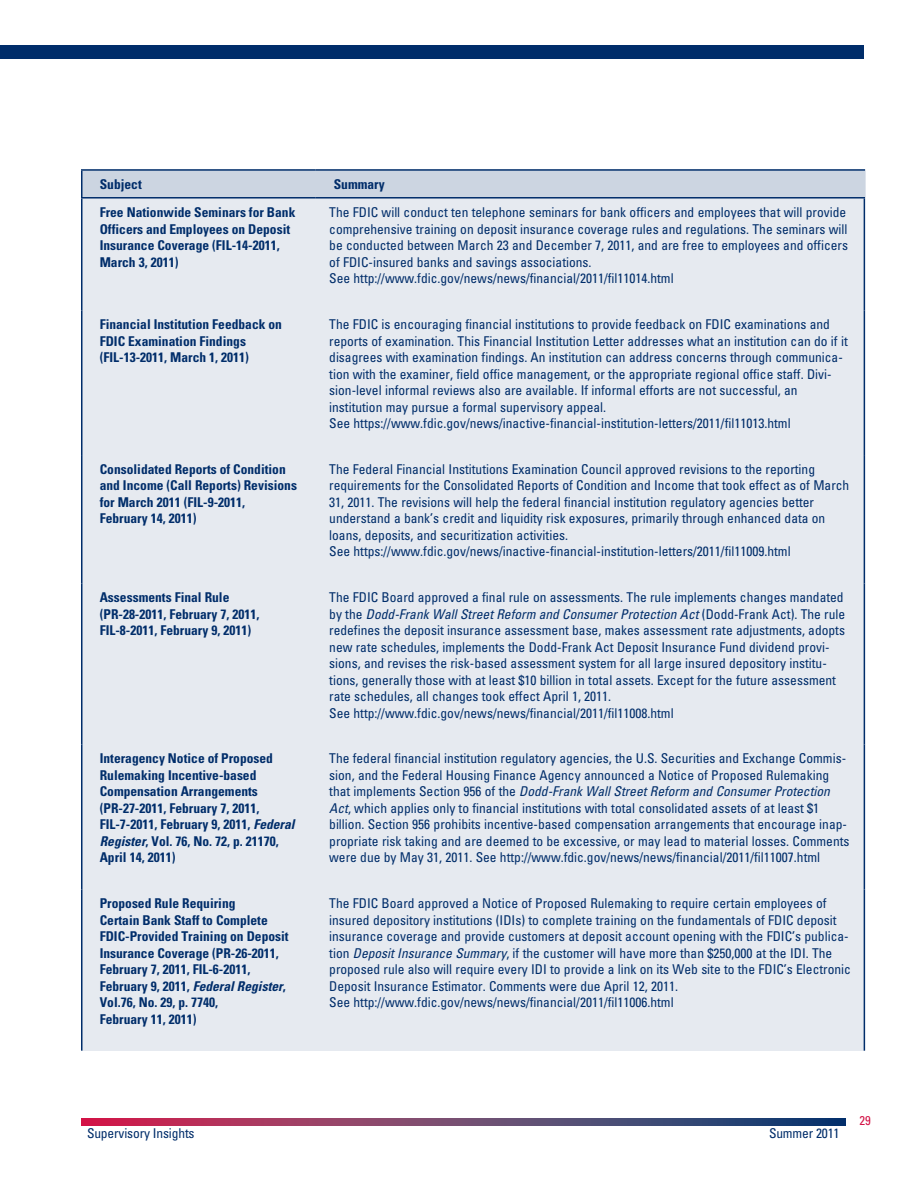
<style>
.page{position:relative;width:918px;height:1188px;background:#fff}
.page>*{position:absolute;margin:0;border:0;box-sizing:border-box;transform-origin:0 0}
.t1{font:condensed 13.5px/16.5px "Univers LT Std";color:#002d6a}
.t2{font:700 condensed 13.5px/16.5px "Univers LT Std";color:#002d6a}
.t3{font:condensed 12.75px "Univers LT Std";color:#d31245}
.s1{font-style:italic}
</style>
<div class="page">
<div style="left:0;top:45px;width:864px;height:13px;background:#002d6a"></div>
<svg style="left:81px;top:1119px;width:765px;height:6px;background:#713f69"></svg>
<div style="left:316px;top:198px;width:548px;height:112px;background:#e6eaf0"></div>
<div style="left:316px;top:310px;width:548px;height:145px;background:#e6eaf0"></div>
<div style="left:316px;top:455px;width:548px;height:128px;background:#e6eaf0"></div>
<div style="left:316px;top:583px;width:548px;height:162px;background:#e6eaf0"></div>
<div style="left:82px;top:745px;width:234px;height:144px;background:#e6eaf0"></div>
<div style="left:316px;top:745px;width:548px;height:144px;background:#e6eaf0"></div>
<div style="left:82px;top:889px;width:234px;height:162px;background:#e6eaf0"></div>
<div style="left:316px;top:889px;width:548px;height:162px;background:#e6eaf0"></div>
<svg style="left:864px;top:171px;width:1px;height:26px"></svg>
<hr style="left:864px;top:199px;width:1px;height:111px;background:#002d6a">
<hr style="left:864px;top:310px;width:1px;height:145px;background:#002d6a">
<hr style="left:864px;top:455px;width:1px;height:128px;background:#002d6a">
<hr style="left:864px;top:583px;width:1px;height:162px;background:#002d6a">
<hr style="left:864px;top:745px;width:1px;height:144px;background:#002d6a">
<hr style="left:864px;top:889px;width:1px;height:162px;background:#002d6a">
<div style="left:82px;top:170px;width:234px;height:28px;background:#ccd5e1"></div>
<div style="left:316px;top:170px;width:548px;height:28px;background:#ccd5e1"></div>
<div style="left:82px;top:198px;width:234px;height:112px;background:#e6eaf0"></div>
<div style="left:82px;top:310px;width:234px;height:145px;background:#e6eaf0"></div>
<div style="left:82px;top:455px;width:234px;height:128px;background:#e6eaf0"></div>
<div style="left:82px;top:583px;width:234px;height:162px;background:#e6eaf0"></div>
<hr style="left:81px;top:199px;width:1px;height:111px;background:#002d6a">
<hr style="left:81px;top:310px;width:1px;height:145px;background:#002d6a">
<hr style="left:81px;top:455px;width:1px;height:128px;background:#002d6a">
<hr style="left:81px;top:583px;width:1px;height:162px;background:#002d6a">
<hr style="left:81px;top:745px;width:1px;height:144px;background:#002d6a">
<hr style="left:81px;top:889px;width:1px;height:162px;background:#002d6a">
<hr style="left:81px;top:169px;width:235px;height:2px;background:#002d6a">
<hr style="left:316px;top:169px;width:549px;height:2px;background:#002d6a">
<hr style="left:81px;top:197px;width:235px;height:2px;background:#002d6a">
<hr style="left:316px;top:197px;width:549px;height:2px;background:#002d6a">
<svg style="left:81px;top:171px;width:1px;height:26px"></svg>
<p class="t2" style="left:100px;top:176px;width:44px">Subject</p>
<p class="t2" style="left:334px;top:176px;width:52px">Summary</p>
<p class="t2" style="left:100px;top:204px;width:197px">Free Nationwide Seminars for Bank<br>Officers and Employees on Deposit<br>Insurance Coverage (FIL-14-2011,<br>March 3, 2011)</p>
<p class="t1" style="left:329px;top:204px;width:520px">The FDIC will conduct ten telephone seminars for bank officers and employees that will provide comprehensive training on deposit insurance coverage rules and regulations. The seminars will be conducted between March 23 and December 7, 2011, and are free to employees and officers of FDIC-insured banks and savings associations.<br>See http://www.fdic.gov/news/news/financial/2011/fil11014.html</p>
<p class="t2" style="left:100px;top:316px;width:184px">Financial Institution Feedback on<br>FDIC Examination Findings (FIL-13-2011, March 1, 2011)</p>
<p class="t1" style="left:329px;top:316px;width:520px">The FDIC is encouraging financial institutions to provide feedback on FDIC examinations and reports of examination. This Financial Institution Letter addresses what an institution can do if it disagrees with examination findings. An institution can address concerns through communica&shy;tion with the examiner, field office management, or the appropriate regional office staff. Divi&shy;sion-level informal reviews also are available. If informal efforts are not successful, an institution may pursue a formal supervisory appeal.<br>See https://www.fdic.gov/news/inactive-financial-institution-letters/2011/fil11013.html</p>
<p class="t2" style="left:100px;top:461px;width:199px">Consolidated Reports of Condition and Income (Call Reports) Revisions for March 2011 (FIL-9-2011,<br>February 14, 2011)</p>
<p class="t1" style="left:329px;top:461px;width:522px">The Federal Financial Institutions Examination Council approved revisions to the reporting requirements for the Consolidated Reports of Condition and Income that took effect as of March 31, 2011. The revisions will help the federal financial institution regulatory agencies better understand a bank’s credit and liquidity risk exposures, primarily through enhanced data on loans, deposits, and securitization activities.<br>See https://www.fdic.gov/news/inactive-financial-institution-letters/2011/fil11009.html</p>
<p class="t2" style="left:100px;top:589px;width:161px">Assessments Final Rule (PR-28-2011, February 7, 2011,<br>FIL-8-2011, February 9, 2011)</p>
<p class="t1" style="left:329px;top:589px;width:518px">The FDIC Board approved a final rule on assessments. The rule implements changes mandated by the <span class="s1">Dodd-Frank Wall Street Reform and Consumer Protection Act</span> (Dodd-Frank Act). The rule redefines the deposit insurance assessment base, makes assessment rate adjustments, adopts new rate schedules, implements the Dodd-Frank Act Deposit Insurance Fund dividend provi&shy;sions, and revises the risk-based assessment system for all large insured depository institu&shy;tions, generally those with at least $10 billion in total assets. Except for the future assessment rate schedules, all changes took effect April 1, 2011.<br>See http://www.fdic.gov/news/news/financial/2011/fil11008.html</p>
<p class="t2" style="left:100px;top:750px;width:196px">Interagency Notice of Proposed<br>Rulemaking Incentive-based<br>Compensation Arrangements (PR-27-2011, February 7, 2011,<br>FIL-7-2011, February 9, 2011, <span class="s1">Federal<br>Register</span>, Vol. 76, No. 72, p. 21170,<br>April 14, 2011)</p>
<p class="t1" style="left:329px;top:750px;width:522px">The federal financial institution regulatory agencies, the U.S. Securities and Exchange Commis&shy;sion, and the Federal Housing Finance Agency announced a Notice of Proposed Rulemaking that implements Section 956 of the <span class="s1">Dodd-Frank Wall Street Reform and Consumer Protection Act</span>, which applies only to financial institutions with total consolidated assets of at least $1 billion. Section 956 prohibits incentive-based compensation arrangements that encourage inap&shy;propriate risk taking and are deemed to be excessive, or may lead to material losses. Comments were due by May 31, 2011. See http://www.fdic.gov/news/news/financial/2011/fil11007.html</p>
<p class="t2" style="left:100px;top:895px;width:190px">Proposed Rule Requiring<br>Certain Bank Staff to Complete<br>FDIC-Provided Training on Deposit<br>Insurance Coverage (PR-26-2011,<br>February 7, 2011, FIL-6-2011,<br>February 9, 2011, <span class="s1">Federal Register</span>,<br>Vol.76, No. 29, p. 7740,<br>February 11, 2011)</p>
<p class="t1" style="left:329px;top:895px;width:523px">The FDIC Board approved a Notice of Proposed Rulemaking to require certain employees of insured depository institutions (IDIs) to complete training on the fundamentals of FDIC deposit insurance coverage and provide customers at deposit account opening with the FDIC’s publica&shy;tion <span class="s1">Deposit Insurance Summary</span>, if the customer will have more than $250,000 at the IDI. The proposed rule also will require every IDI to provide a link on its Web site to the FDIC’s Electronic Deposit Insurance Estimator. Comments were due April 12, 2011.<br>See http://www.fdic.gov/news/news/financial/2011/fil11006.html</p>
<p class="t1" style="left:87px;top:1125px;width:109px">Supervisory Insights</p>
<p class="t1" style="left:769px;top:1125px;width:72px">Summer 2011</p>
<p class="t3" style="left:860px;top:1112px;width:13px">29</p>
</div>
